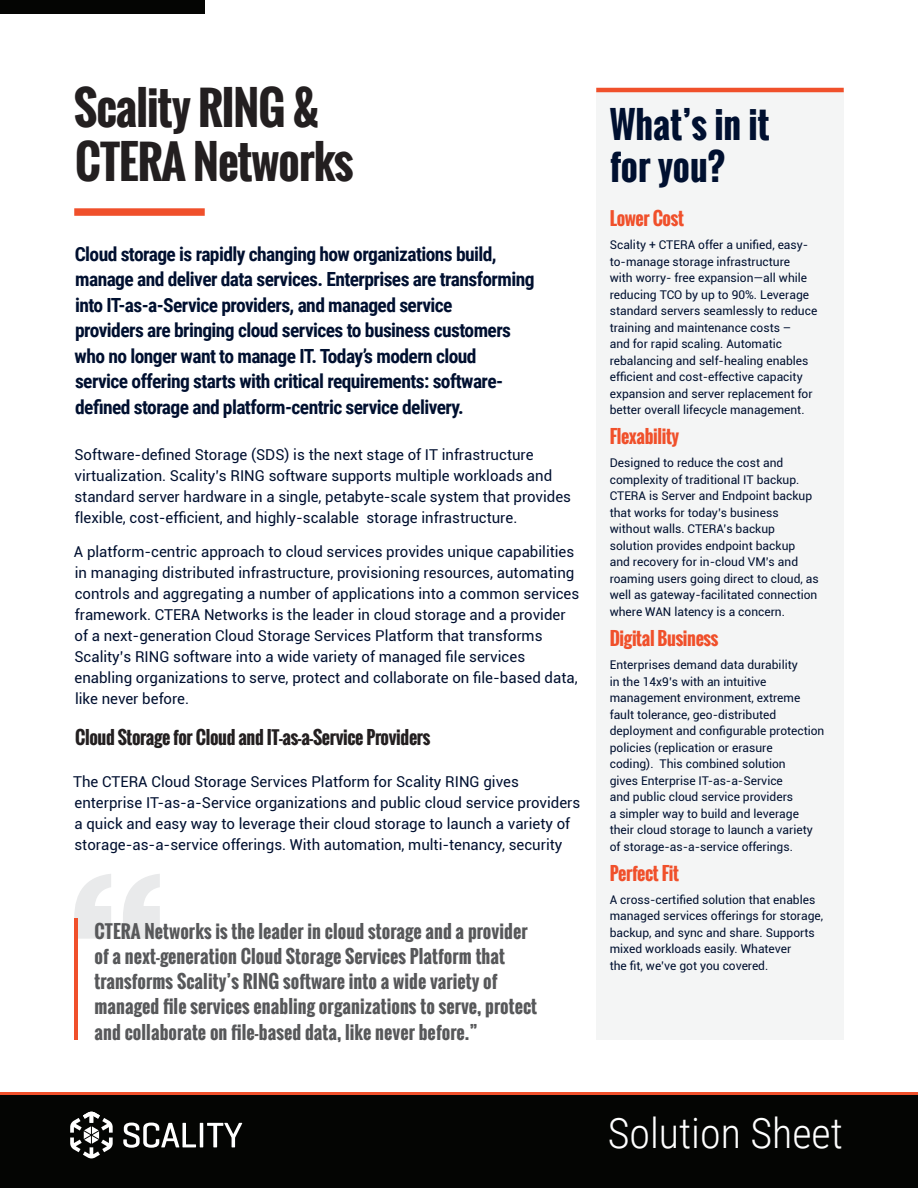
<style>
.page{position:relative;width:918px;height:1188px;background:#fff}
.page>*{position:absolute;margin:0;border:0;box-sizing:border-box;transform-origin:0 0}
.t1{font:700 45px/54px "Oswald";letter-spacing:-.02em;color:#231f20}
.t2{font:300 42px "Roboto Condensed";color:#fff}
.t3{font:700 36px/42px "Oswald";color:#001030}
.t4{font:700 19.5px/25.5px "Roboto Condensed";letter-spacing:-.03em;color:#001030}
.t5{font:700 18px/25.2px "Oswald";letter-spacing:.005em;color:#57585a}
.t6{font:700 18px "Oswald";letter-spacing:-.02em;color:#231f20}
.t7{font:700 18px "Oswald";letter-spacing:-.02em;color:#f0502b}
.t8{font:15px/21px "Roboto";color:#001030}
.t9{font:12px/16.5px "Roboto";color:#001030}
</style>
<div class="page">
<div style="left:0;top:1094px;width:918px;height:94px;background:#040503"></div>
<div style="left:74px;top:208px;width:131px;height:8px;background:#f0502b"></div>
<div style="left:596px;top:91px;width:248px;height:949px;background:#f4f5f5"></div>
<hr style="left:596px;top:88px;width:248px;height:4px;background:#f0502b">
<svg style="left:74px;top:874px;width:86px;height:65px"></svg>
<hr style="left:200px;top:1123px;width:3px;height:24px;background:#fff">
<svg style="left:207px;top:1123px;width:35px;height:24px"></svg>
<svg style="left:123px;top:1123px;width:73px;height:25px"></svg>
<svg style="left:70px;top:1112px;width:43px;height:46px"></svg>
<hr style="left:74px;top:918px;width:4px;height:121px;background:#f0502b">
<hr style="left:0;top:1092px;width:918px;height:3px;background:#f0502b">
<div style="left:0;top:0;width:205px;height:14px;background:#040503"></div>
<h1 class="t1" style="left:74px;top:82px;width:281px">Scality RING &amp;<br>CTERA Networks</h1>
<p class="t4" style="left:75px;top:240px;width:461px">Cloud storage is rapidly changing how organizations build, manage and deliver data services. Enterprises are transforming into IT-as-a-Service providers, and managed service<br>providers are bringing cloud services to business customers who no longer want to manage IT. Today’s modern cloud service offering starts with critical requirements: software&shy;defined storage and platform-centric service delivery.</p>
<p class="t8" style="left:74px;top:443px;width:498px">Software-defined Storage (SDS) is the next stage of IT infrastructure virtualization. Scality’s RING software supports multiple workloads and standard server hardware in a single, petabyte-scale system that provides flexible, cost-efficient, and highly-scalable storage infrastructure.</p>
<p class="t8" style="left:74px;top:541px;width:507px">A platform-centric approach to cloud services provides unique capabilities in managing distributed infrastructure, provisioning resources, automating controls and aggregating a number of applications into a common services framework. CTERA Networks is the leader in cloud storage and a provider of a next-generation Cloud Storage Services Platform that transforms Scality’s RING software into a wide variety of managed file services enabling organizations to serve, protect and collaborate on file-based data, like never before.</p>
<h3 class="t6" style="left:75px;top:724px;width:357px">Cloud Storage for Cloud and IT-as-a-Service Providers</h3>
<p class="t8" style="left:73px;top:770px;width:509px">The CTERA Cloud Storage Services Platform for Scality RING gives enterprise IT-as-a-Service organizations and public cloud service providers a quick and easy way to leverage their cloud storage to launch a variety of storage-as-a-service offerings. With automation, multi-tenancy, security</p>
<p class="t5" style="left:94px;top:919px;width:444px">CTERA Networks is the leader in cloud storage and a provider of a next-generation Cloud Storage Services Platform that transforms Scality’s RING software into a wide variety of managed file services enabling organizations to serve, protect and collaborate on file-based data, like never before.”</p>
<h3 class="t3" style="left:610px;top:104px;width:161px">What’s in it for you?</h3>
<h3 class="t7" style="left:610px;top:205px;width:76px">Lower Cost</h3>
<p class="t9" style="left:610px;top:236px;width:209px">Scality + CTERA offer a unified, easy&shy;to-manage storage infrastructure<br>with worry- free expansion—all while reducing TCO by up to 90%. Leverage standard servers seamlessly to reduce training and maintenance costs –<br>and for rapid scaling. Automatic rebalancing and self-healing enables efficient and cost-effective capacity expansion and server replacement for better overall lifecycle management.</p>
<h3 class="t7" style="left:610px;top:423px;width:71px">Flexability</h3>
<p class="t9" style="left:610px;top:454px;width:211px">Designed to reduce the cost and complexity of traditional IT backup.<br>CTERA is Server and Endpoint backup that works for today’s business without walls. CTERA’s backup solution provides endpoint backup<br>and recovery for in-cloud VM’s and roaming users going direct to cloud, as well as gateway-facilitated connection where WAN latency is a concern.</p>
<h3 class="t7" style="left:610px;top:625px;width:110px">Digital Business</h3>
<p class="t9" style="left:610px;top:656px;width:216px">Enterprises demand data durability<br>in the 14x9’s with an intuitive management environment, extreme fault tolerance, geo-distributed deployment and configurable protection policies (replication or erasure<br>coding). This combined solution<br>gives Enterprise IT-as-a-Service<br>and public cloud service providers<br>a simpler way to build and leverage their cloud storage to launch a variety of storage-as-a-service offerings.</p>
<h3 class="t7" style="left:610px;top:859px;width:71px">Perfect Fit</h3>
<p class="t9" style="left:610px;top:891px;width:215px">A cross-certified solution that enables managed services offerings for storage, backup, and sync and share. Supports mixed workloads easily. Whatever<br>the fit, we’ve got you covered.</p>
<h2 class="t2" style="left:608px;top:1103px;width:237px">Solution Sheet</h2>
</div>
